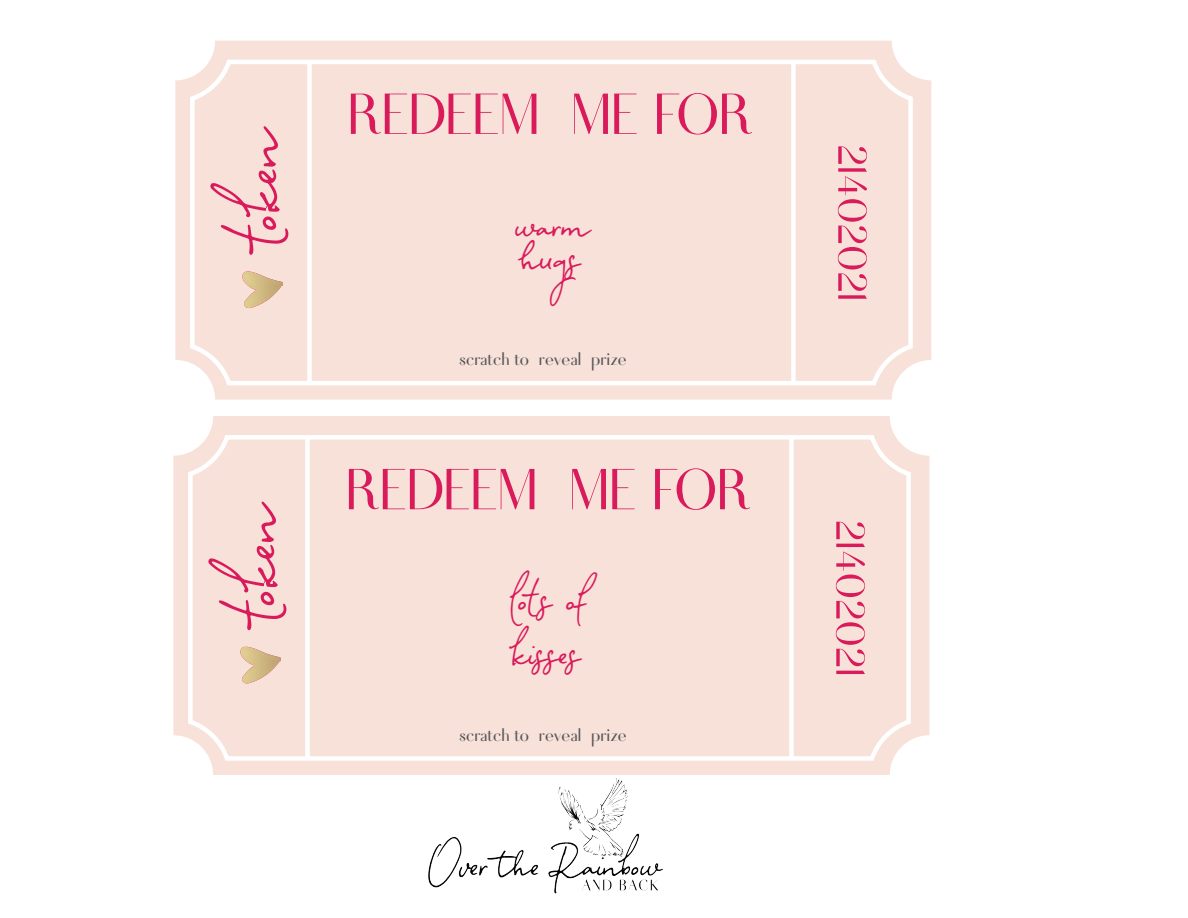
<style>
.page{position:relative;width:1188px;height:918px;background:#fff}
.page>*{position:absolute;margin:0;border:0;box-sizing:border-box;transform-origin:0 0}
.t1{font:54px "Fiona";color:#d91a5b}
.t2{font:27px/32.4px "Popless";color:#d91a5b}
.t3{font:24px "Fiona";color:#57585a}
</style>
<div class="page">
<div style="left:175px;top:41px;width:756px;height:359px;background:#f8e1d9;border-radius:40px"></div>
<div style="left:190px;top:60px;width:723px;height:325px;border:4px solid #fff;border-radius:37px"></div>
<svg style="left:351px;top:93px;width:401px;height:42px"></svg>
<div style="left:791px;top:62px;width:5px;height:321px;background:#fff"></div>
<div style="left:307px;top:62px;width:5px;height:321px;background:#fff"></div>
<svg style="left:210px;top:126px;width:78px;height:182px"></svg>
<div style="left:173px;top:416px;width:756px;height:359px;background:#f8e1d9;border-radius:40px"></div>
<div style="left:188px;top:435px;width:723px;height:326px;border:4px solid #fff;border-radius:37px"></div>
<svg style="left:349px;top:468px;width:401px;height:42px"></svg>
<div style="left:789px;top:437px;width:5px;height:321px;background:#fff"></div>
<div style="left:305px;top:437px;width:5px;height:321px;background:#fff"></div>
<svg style="left:208px;top:502px;width:78px;height:181px"></svg>
<img style="left:428px;top:779px;width:235px;height:115px">
<p class="t2" style="left:514px;top:211px;width:76px">warm hugs</p>
<p class="t3" style="left:459px;top:348px;width:169px">scratch to reveal prize</p>
<p class="t2" style="left:509px;top:573px;width:91px;line-height:54px">lot s of kisses</p>
<p class="t3" style="left:459px;top:723px;width:169px">scratch to reveal prize</p>
<h1 class="t1" style="left:878px;top:144px;width:158px;rotate:90deg">21402021</h1>
<h1 class="t1" style="left:876px;top:520px;width:158px;rotate:90deg">21402021</h1>
</div>
